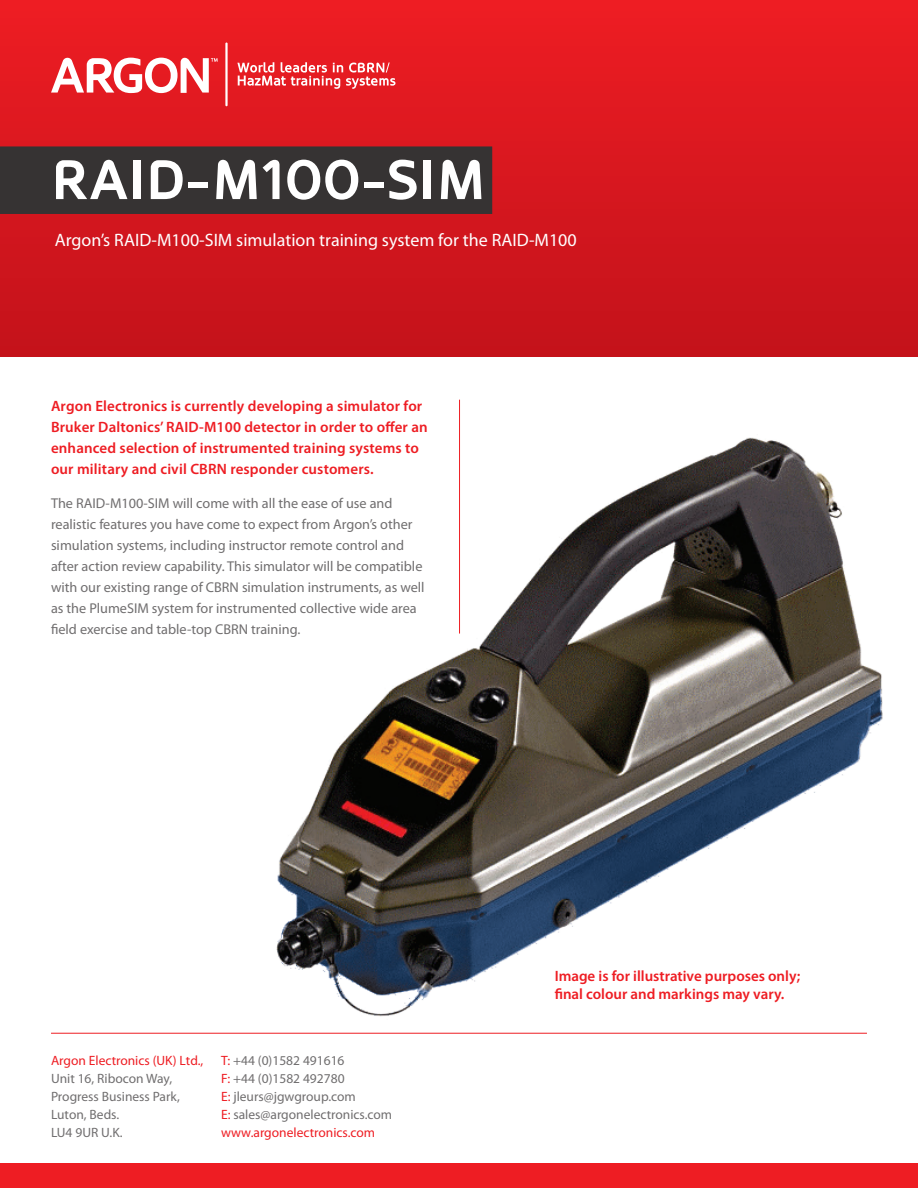
<style>
.page{position:relative;width:918px;height:1188px;background:#fff}
.page>*{position:absolute;margin:0;border:0;box-sizing:border-box;transform-origin:0 0}
.Product_title{font:700 55.5px "Oblik";color:#fff}
.Product_strapline{font:18px "Myriad Pro";color:#fff}
.Red_intro_para{font:600 15px/21px "Myriad Pro";letter-spacing:.01em;color:#ee1d23}
.picture_captions{font:600 15px/18px "Myriad Pro";color:#ee1d23}
.body_text{font:14.25px/21px "Myriad Pro";color:#706e6f}
.t1{font:13.5px/18px "Myriad Pro";color:#706e6f}
.s1{color:#ee1d23}
</style>
<div class="page">
<div style="left:0;top:0;width:918px;height:356px;background:linear-gradient(to bottom,#ee1d23,#c3121b)"></div>
<div style="left:0;top:146px;width:492px;height:68px;background:#363333"></div>
<hr style="left:51px;top:1033px;width:816px;height:1px;background:#ee1d23">
<img style="left:276px;top:437px;width:607px;height:580px">
<hr style="left:225px;top:43px;width:3px;height:63px;background:#fff">
<svg style="left:51px;top:58px;width:167px;height:35px"></svg>
<svg style="left:237px;top:62px;width:158px;height:27px;background:#ec5b60"></svg>
<div style="left:0;top:1163px;width:918px;height:25px;background:#ee1d23"></div>
<hr style="left:459px;top:400px;width:1px;height:234px;background:#ee1d23">
<p class="Product_title" style="left:51px;top:148px;width:436px">RAID-M100-SIM</p>
<p class="Product_strapline" style="left:55px;top:229px;width:523px">Argon’s RAID-M100-SIM simulation training system for the RAID-M100</p>
<p class="Red_intro_para" style="left:51px;top:395px;width:378px">Argon Electronics is currently developing a simulator for Bruker Daltonics’ RAID-M100 detector in order to offer an enhanced selection of instrumented training systems to our military and civil CBRN responder customers.</p>
<p class="body_text" style="left:51px;top:492px;width:375px">The RAID-M100-SIM will come with all the ease of use and realistic features you have come to expect from Argon’s other simulation systems, including instructor remote control and after action review capability. This simulator will be compatible with our existing range of CBRN simulation instruments, as well as the PlumeSIM system for instrumented collective wide area field exercise and table-top CBRN training.</p>
<p class="t1" style="left:51px;top:1051px;width:154px"><span class="s1">Argon Electronics (UK) Ltd.,<br></span>Unit 16, Ribocon Way,<br>Progress Business Park,<br>Luton, Beds.<br>LU4 9UR U.K.</p>
<p class="t1" style="left:221px;top:1051px;width:173px"><span class="s1">T:</span> +44 (0)1582 491616<br><span class="s1">F:</span> +44 (0)1582 492780<br><span class="s1">E:</span> jleurs@jgwgroup.com<br><span class="s1">E:</span> sales@argonelectronics.com <span class="s1">www.argonelectronics.com</span></p>
<p class="picture_captions" style="left:555px;top:966px;width:247px">Image is for illustrative purposes only; final colour and markings may vary.</p>
</div>
